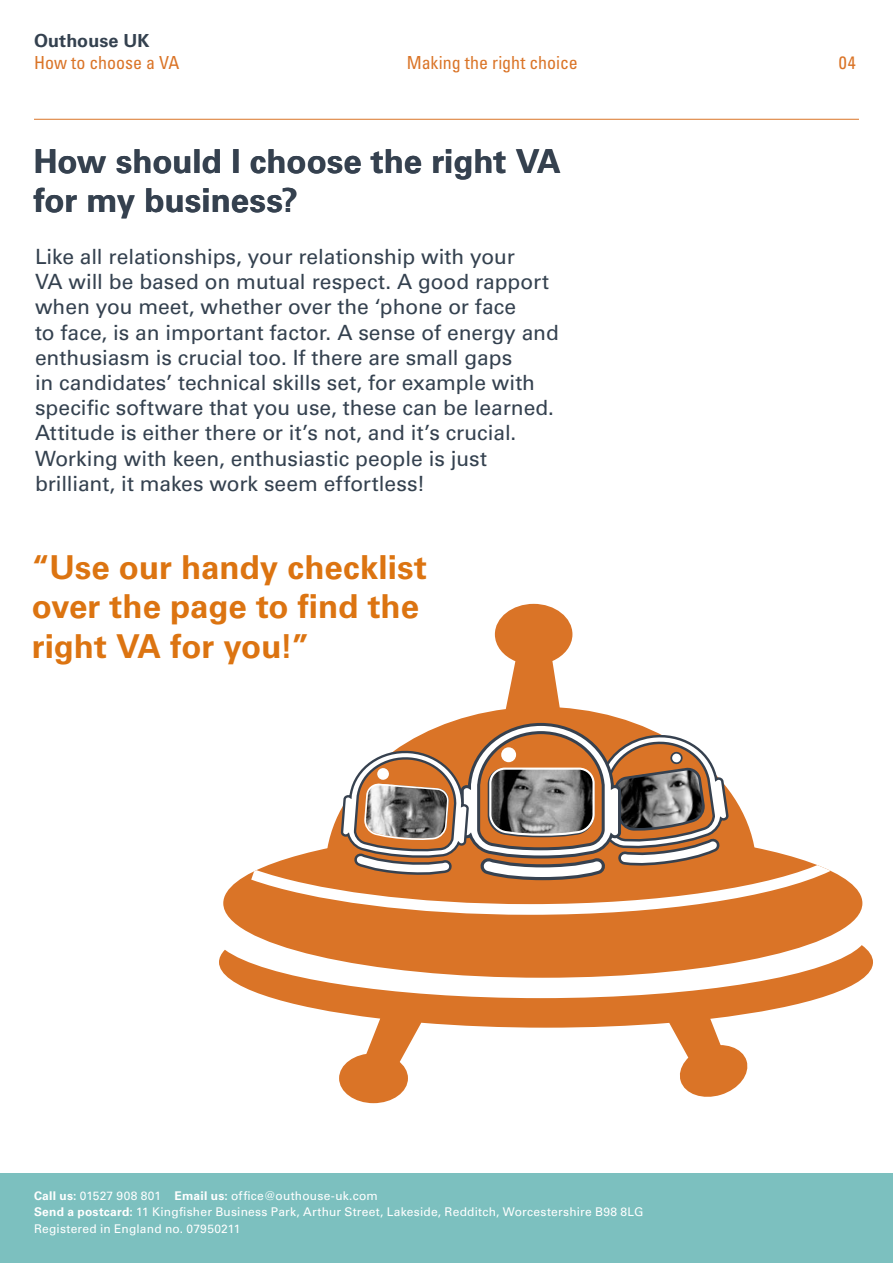
<style>
.page{position:relative;width:893px;height:1263px;background:#fff}
.page>*{position:absolute;margin:0;border:0;box-sizing:border-box;transform-origin:0 0}
.t1{font:700 33px/39.6px "Univers LT Std";color:#dc7411}
.t2{font:700 33px/39.6px "Univers LT Std";color:#35414f}
.t3{font:21px/25.2px "Univers LT Std";letter-spacing:-.005em;color:#34414f}
.t4{font:condensed 18px "Univers LT Std";color:#da7427}
.t5{font:700 18px "Univers LT Std";letter-spacing:.005em;color:#34414f}
.t6{font:12px/16.5px "Univers LT Std";letter-spacing:.015em;color:#fff}
.s1{font-weight:700}
</style>
<div class="page">
<svg style="left:223px;top:877px;width:639px;height:68px;background:#dd823d"></svg>
<svg style="left:454px;top:604px;width:175px;height:117px"></svg>
<svg style="left:219px;top:945px;width:654px;height:129px"></svg>
<div style="left:339px;top:1053px;width:69px;height:50px;background:#da7427;border-radius:50%"></div>
<svg style="left:677px;top:1041px;width:74px;height:56px"></svg>
<svg style="left:239px;top:721px;width:603px;height:199px"></svg>
<div style="left:0;top:1174px;width:893px;height:89px;background:#7cc0bf"></div>
<hr style="left:34px;top:119px;width:825px;height:1px;background:#da7427">
<p class="t5" style="left:34px;top:30px;width:117px">Outhouse UK</p>
<p class="t4" style="left:34px;top:51px;width:147px">How to choose a VA</p>
<p class="t4" style="left:407px;top:51px;width:173px">Making the right choice</p>
<p class="t4" style="left:839px;top:51px;width:18px">04</p>
<h1 class="t2" style="left:34px;top:142px;width:529px">How should I choose the right VA for my business?</h1>
<p class="t3" style="left:35px;top:244px;width:525px">Like all relationships, your relationship with your<br>VA will be based on mutual respect. A good rapport when you meet, whether over the ‘phone or face<br>to face, is an important factor. A sense of energy and enthusiasm is crucial too. If there are small gaps<br>in candidates’ technical skills set, for example with specific software that you use, these can be learned.<br>Attitude is either there or it’s not, and it’s crucial.<br>Working with keen, enthusiastic people is just brilliant, it makes work seem effortless!</p>
<h1 class="t1" style="left:32px;top:548px;width:396px">“Use our handy checklist over the page to find the right VA for you!”</h1>
<p class="t6" style="left:34px;top:1187px;width:611px"><span class="s1">Call us:</span> 01527 908 801 <span class="s1">Email us:</span> office@outhouse-uk.com<br><span class="s1">Send a postcard:</span> 11 Kingfisher Business Park, Arthur Street, Lakeside, Redditch, Worcestershire B98 8LG<br>Registered in England no. 07950211</p>
</div>
